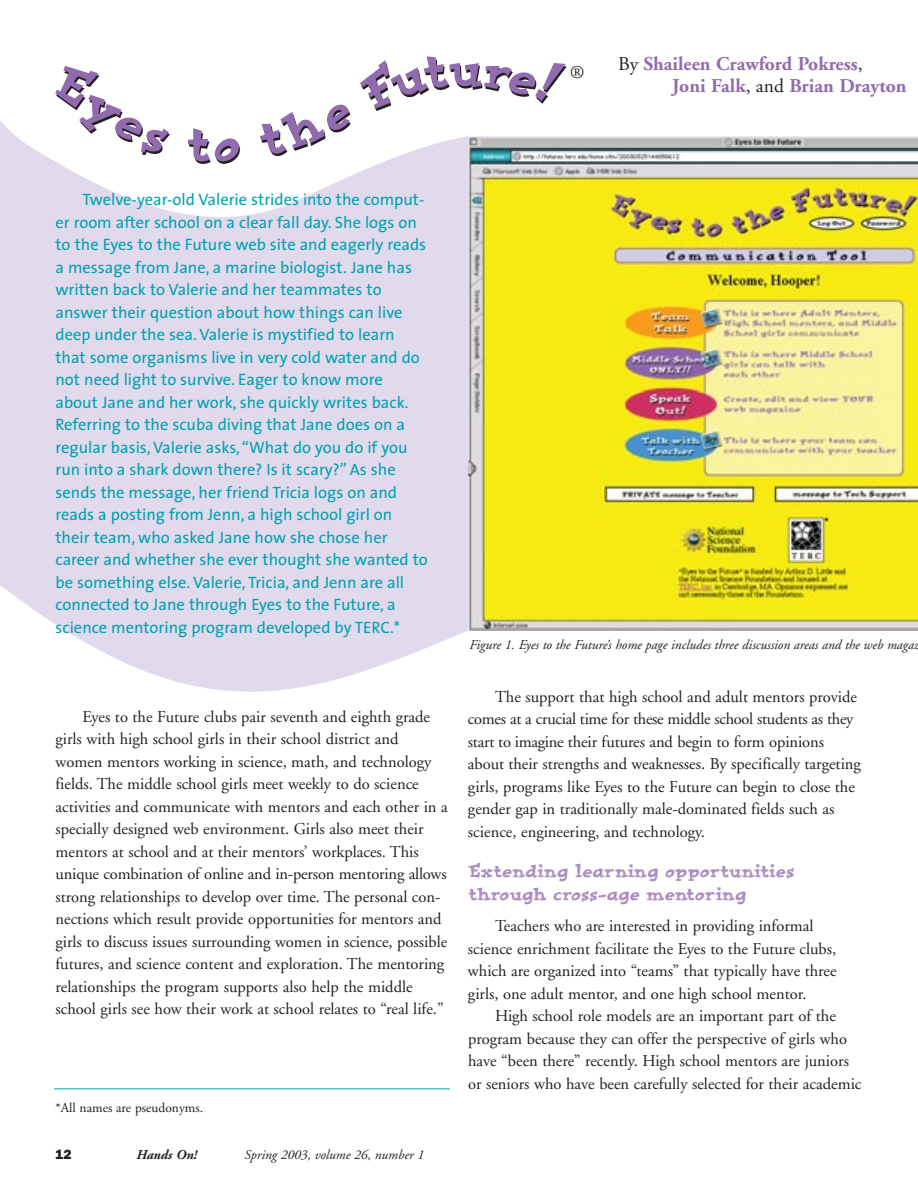
<style>
.page{position:relative;width:918px;height:1188px;background:#fff}
.page>*{position:absolute;margin:0;border:0;box-sizing:border-box;transform-origin:0 0}
.t1{font:19.5px/22.5px "Improv ICG";letter-spacing:-.01em;color:#ab8ec2}
.t2{font:700 19.5px/22.5px "Adobe Garamond";color:#916bae}
.t3{font:18px "Adobe Garamond";color:#231f20}
.t4{font:16.5px/22.5px "Adobe Garamond";color:#231f20}
.t5{font:16.5px/22.5px "The Sans";color:#00a2b1}
.t6{font:italic 13.5px "Adobe Garamond";color:#231f20}
.t7{font:13.5px "Adobe Garamond";color:#231f20}
.t8{font:italic 700 13.5px "Adobe Garamond";color:#231f20}
.t9{font:800 13.5px "Franklin Gothic";color:#231f20}
.s1{font-weight:400;color:#231f20}
</style>
<div class="page">
<div style="left:0;top:5px;width:468px;height:703px;background:#e1d9ec"></div>
<svg style="left:0;top:585px;width:468px;height:123px"></svg>
<svg style="left:0;top:5px;width:643px;height:212px;fill:#fff"></svg>
<svg style="left:55px;top:66px;width:115px;height:89px;background:#dfd8e4"></svg>
<svg style="left:188px;top:128px;width:52px;height:36px;background:#c0b2ca"></svg>
<svg style="left:260px;top:103px;width:91px;height:54px;background:#d2c8da"></svg>
<svg style="left:360px;top:56px;width:207px;height:55px"></svg>
<img style="left:468px;top:137px;width:450px;height:494px">
<hr style="left:54px;top:1088px;width:396px;height:1px;background:#00a2b1">
<p class="t3" style="left:570px;top:65px;width:16px">®</p>
<p class="t2" style="left:672px;top:54px;width:236px;text-indent:-54px"><span class="s1">By</span> Shaileen Crawford Pokress<span class="s1">,<br></span>Joni Falk<span class="s1">, and</span> Brian Drayton</p>
<p class="t5" style="left:56px;top:190px;width:374px;text-indent:27px">Twelve-year-old Valerie strides into the comput&shy;er room after school on a clear fall day. She logs on to the Eyes to the Future web site and eagerly reads a message from Jane, a marine biologist. Jane has written back to Valerie and her teammates to answer their question about how things can live deep under the sea. Valerie is mystified to learn that some organisms live in very cold water and do not need light to survive. Eager to know more about Jane and her work, she quickly writes back.<br>Referring to the scuba diving that Jane does on a regular basis, Valerie asks, “What do you do if you run into a shark down there? Is it scary?” As she sends the message, her friend Tricia logs on and reads a posting from Jenn, a high school girl on their team, who asked Jane how she chose her career and whether she ever thought she wanted to be something else. Valerie, Tricia, and Jenn are all connected to Jane through Eyes to the Future, a science mentoring program developed by TERC.*</p>
<p class="t4" style="left:55px;top:707px;width:394px;text-indent:27px">Eyes to the Future clubs pair seventh and eighth grade girls with high school girls in their school district and women mentors working in science, math, and technology fields. The middle school girls meet weekly to do science activities and communicate with mentors and each other in a specially designed web environment. Girls also meet their mentors at school and at their mentors’ workplaces. This unique combination of online and in-person mentoring allows strong relationships to develop over time. The personal con&shy;nections which result provide opportunities for mentors and girls to discuss issues surrounding women in science, possible futures, and science content and exploration. The mentoring relationships the program supports also help the middle school girls see how their work at school relates to “real life.”</p>
<p class="t7" style="left:56px;top:1103px;width:149px">*All names are pseudonyms.</p>
<p class="t9" style="left:56px;top:1150px;width:18px">12</p>
<p class="t8" style="left:136px;top:1149px;width:62px">Hands On!</p>
<p class="t6" style="left:244px;top:1149px;width:181px">Spring 2003, volume 26, number 1</p>
<p class="t6" style="left:470px;top:639px;width:452px">Figure 1. Eyes to the Future’s home page includes three discussion areas and the web magaz</p>
<p class="t4" style="left:468px;top:687px;width:394px;text-indent:27px">The support that high school and adult mentors provide comes at a crucial time for these middle school students as they start to imagine their futures and begin to form opinions about their strengths and weaknesses. By specifically targeting girls, programs like Eyes to the Future can begin to close the gender gap in traditionally male-dominated fields such as science, engineering, and technology.</p>
<p class="t1" style="left:468px;top:861px;width:328px">Extending learning opportunities through cross-age mentoring</p>
<p class="t4" style="left:468px;top:916px;width:370px;text-indent:27px">Teachers who are interested in providing informal science enrichment facilitate the Eyes to the Future clubs, which are organized into “teams” that typically have three girls, one adult mentor, and one high school mentor.</p>
<p class="t4" style="left:468px;top:1006px;width:395px;text-indent:27px">High school role models are an important part of the program because they can offer the perspective of girls who have “been there” recently. High school mentors are juniors or seniors who have been carefully selected for their academic</p>
</div>
